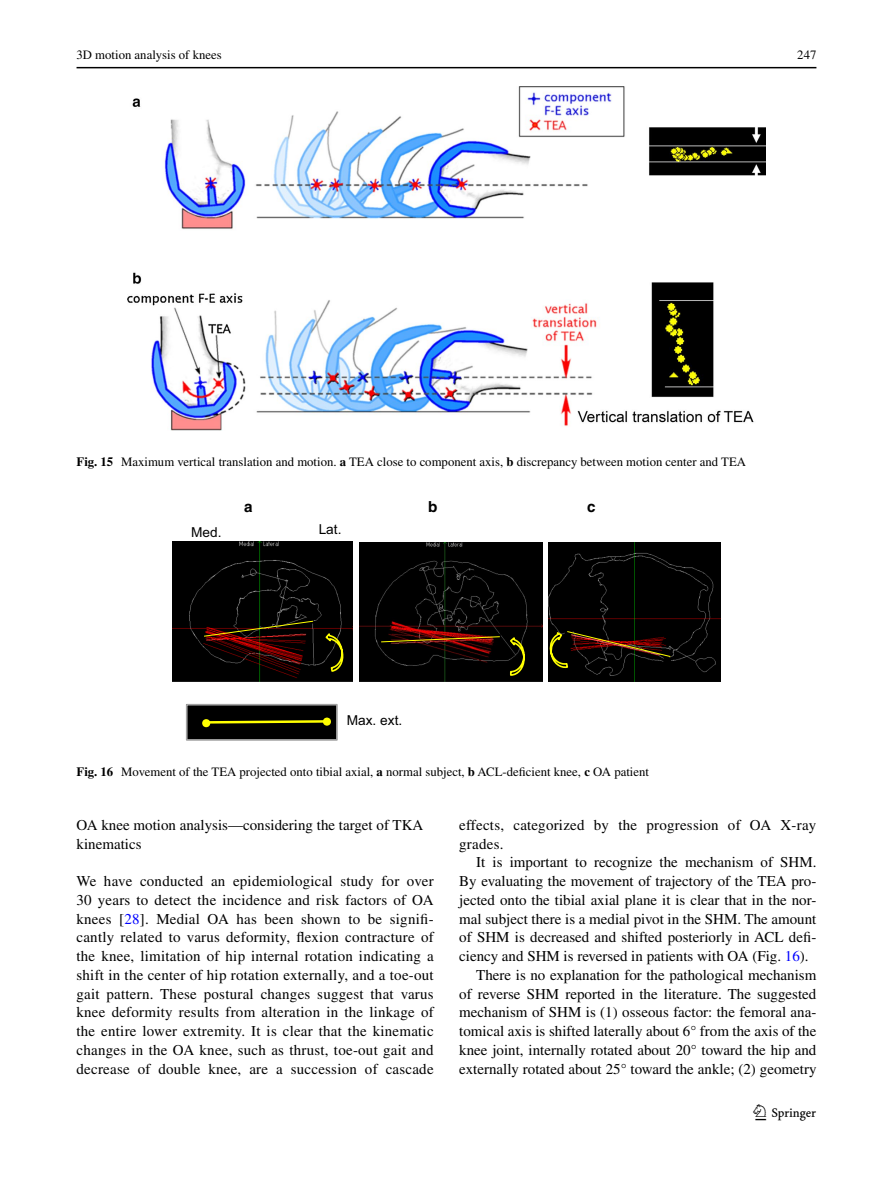
<style>
.page{position:relative;width:893px;height:1187px;background:#fff}
.page>*{position:absolute;margin:0;border:0;box-sizing:border-box;transform-origin:0 0}
.t1{font:22.5px "Springnew";color:#000}
.t2{font:700 15.15px "Helvetica";color:#000}
.t3{font:15px/18.8px "Times";color:#000}
.t4{font:13.65px "Arial";color:#000}
.t5{font:12.75px "Times";color:#000}
.s1{font-weight:700}
.s2{color:#00f}
</style>
<div class="page">
<hr style="left:77px;top:67px;width:739px;height:1px;background:#000">
<img style="left:128px;top:87px;width:637px;height:344px">
<img style="left:172px;top:542px;width:181px;height:139px">
<img style="left:360px;top:543px;width:182px;height:138px">
<img style="left:549px;top:543px;width:172px;height:138px">
<div style="left:187px;top:704px;width:150px;height:35px;background:#000"></div>
<div style="left:186px;top:703px;width:152px;height:37px;border:2px solid #a2a2a2"></div>
<svg style="left:324px;top:630px;width:20px;height:43px"></svg>
<svg style="left:203px;top:620px;width:111px;height:17px;background:#281404"></svg>
<svg style="left:508px;top:634px;width:18px;height:42px"></svg>
<svg style="left:380px;top:636px;width:120px;height:6px"></svg>
<svg style="left:548px;top:629px;width:123px;height:39px;background:#231305"></svg>
<svg style="left:202px;top:717px;width:129px;height:10px"></svg>
<p class="t5" style="left:77px;top:48px;width:147px">3D motion analysis of knees</p>
<p class="t5" style="left:797px;top:48px;width:21px">247</p>
<p class="t5" style="left:77px;top:455px;width:671px"><span class="s1">Fig. 15</span> Maximum vertical translation and motion. <span class="s1">a</span> TEA close to component axis, <span class="s1">b</span> discrepancy between motion center and TEA</p>
<p class="t2" style="left:244px;top:497px;width:10px">a</p>
<p class="t2" style="left:587px;top:497px;width:10px">c</p>
<p class="t4" style="left:191px;top:523px;width:32px">Med.</p>
<p class="t4" style="left:319px;top:520px;width:24px">Lat.</p>
<p class="t2" style="left:428px;top:497px;width:11px">b</p>
<p class="t4" style="left:347px;top:711px;width:57px">Max. ext.</p>
<p class="t5" style="left:77px;top:764px;width:574px"><span class="s1">Fig. 16</span> Movement of the TEA projected onto tibial axial, <span class="s1">a</span> normal subject, <span class="s1">b</span> ACL-deficient knee, <span class="s1">c</span> OA patient</p>
<p class="t3" style="left:77px;top:815px;width:348px">OA knee motion analysis—considering the target of TKA kinematics</p>
<p class="t3" style="left:77px;top:871px;width:359px;text-align:justify">We have conducted an epidemiological study for over 30 years to detect the incidence and risk factors of OA knees [<span class="s2">28</span>]. Medial OA has been shown to be signifi&shy;cantly related to varus deformity, flexion contracture of the knee, limitation of hip internal rotation indicating a shift in the center of hip rotation externally, and a toe-out gait pattern. These postural changes suggest that varus knee deformity results from alteration in the linkage of the entire lower extremity. It is clear that the kinematic changes in the OA knee, such as thrust, toe-out gait and decrease of double knee, are a succession of cascade</p>
<p class="t3" style="left:459px;top:815px;width:359px">effects, categorized by the progression of OA X-ray grades.</p>
<p class="t3" style="left:476px;top:852px;width:342px">It is important to recognize the mechanism of SHM.</p>
<p class="t3" style="left:459px;top:871px;width:359px">By evaluating the movement of trajectory of the TEA pro-</p>
<p class="t3" style="left:459px;top:890px;width:359px">jected onto the tibial axial plane it is clear that in the nor-</p>
<p class="t3" style="left:459px;top:909px;width:359px">mal subject there is a medial pivot in the SHM. The amount</p>
<p class="t3" style="left:459px;top:927px;width:359px">of SHM is decreased and shifted posteriorly in ACL defi-</p>
<p class="t3" style="left:459px;top:946px;width:351px">ciency and SHM is reversed in patients with OA (Fig. <span class="s2">16</span>).</p>
<p class="t3" style="left:476px;top:965px;width:342px">There is no explanation for the pathological mechanism</p>
<p class="t3" style="left:459px;top:984px;width:359px">of reverse SHM reported in the literature. The suggested</p>
<p class="t3" style="left:459px;top:1002px;width:359px">mechanism of SHM is (1) osseous factor: the femoral ana-</p>
<p class="t3" style="left:459px;top:1021px;width:359px">tomical axis is shifted laterally about 6° from the axis of the</p>
<p class="t3" style="left:459px;top:1040px;width:359px">knee joint, internally rotated about 20° toward the hip and</p>
<p class="t3" style="left:459px;top:1059px;width:359px">externally rotated about 25° toward the ankle; (2) geometry</p>
<h1 class="t1" style="left:755px;top:1104px;width:62px">1 3</h1>
</div>
